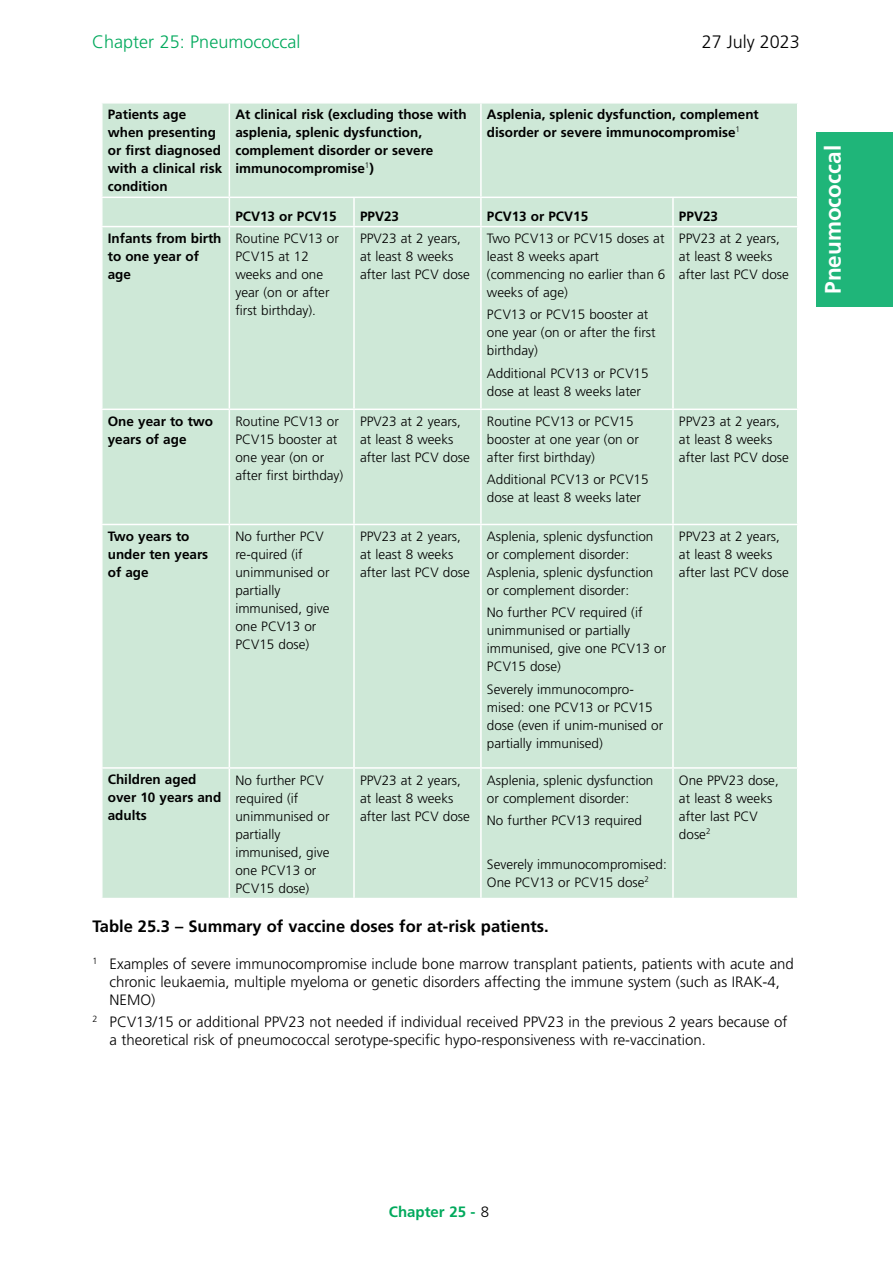
<style>
.page{position:relative;width:893px;height:1263px;background:#fff}
.page>*{position:absolute;margin:0;border:0;box-sizing:border-box;transform-origin:0 0}
.t1{font:700 22.5px "Frutiger";color:#fff}
.t2{font:300 18px "Frutiger";color:#00a95c}
.t3{font:300 18px "Frutiger";color:#000}
.Captions{font:700 16.5px "Frutiger";color:#000}
.Footnotes{font:300 15px/18px "Frutiger";color:#000}
.t4{font:700 15px "Frutiger";color:#00a95c}
.Table_text{font:300 13.5px/18px "Frutiger";color:#000}
.Table_text-2{font:700 13.5px/18px "Frutiger";color:#000}
.s1{font-weight:300;color:#000}
</style>
<div class="page">
<div style="left:816px;top:132px;width:77px;height:175px;background:#1fb579"></div>
<div style="left:103px;top:104px;width:694px;height:794px;background:#cee8d7"></div>
<hr style="left:229px;top:104px;width:1px;height:93px;background:#fff">
<hr style="left:480px;top:104px;width:2px;height:93px;background:#fff">
<hr style="left:101px;top:197px;width:128px;height:1px;background:#fff">
<hr style="left:229px;top:197px;width:125px;height:1px;background:#fff">
<svg style="left:229px;top:198px;width:1px;height:28px"></svg>
<hr style="left:354px;top:197px;width:127px;height:1px;background:#fff">
<hr style="left:353px;top:198px;width:2px;height:28px;background:#fff">
<hr style="left:481px;top:197px;width:192px;height:1px;background:#fff">
<hr style="left:480px;top:198px;width:2px;height:28px;background:#fff">
<hr style="left:673px;top:197px;width:125px;height:1px;background:#fff">
<hr style="left:672px;top:198px;width:2px;height:28px;background:#fff">
<hr style="left:101px;top:226px;width:128px;height:1px;background:#fff">
<hr style="left:229px;top:226px;width:125px;height:1px;background:#fff">
<hr style="left:229px;top:227px;width:1px;height:182px;background:#fff">
<hr style="left:354px;top:226px;width:127px;height:1px;background:#fff">
<hr style="left:353px;top:227px;width:2px;height:182px;background:#fff">
<hr style="left:481px;top:226px;width:192px;height:1px;background:#fff">
<hr style="left:480px;top:227px;width:2px;height:182px;background:#fff">
<hr style="left:673px;top:226px;width:125px;height:1px;background:#fff">
<hr style="left:672px;top:227px;width:2px;height:182px;background:#fff">
<hr style="left:101px;top:409px;width:128px;height:1px;background:#fff">
<hr style="left:229px;top:409px;width:125px;height:1px;background:#fff">
<hr style="left:229px;top:410px;width:1px;height:114px;background:#fff">
<hr style="left:354px;top:409px;width:127px;height:1px;background:#fff">
<hr style="left:353px;top:410px;width:2px;height:114px;background:#fff">
<hr style="left:481px;top:409px;width:192px;height:1px;background:#fff">
<hr style="left:480px;top:410px;width:2px;height:114px;background:#fff">
<hr style="left:673px;top:409px;width:125px;height:1px;background:#fff">
<hr style="left:672px;top:410px;width:2px;height:114px;background:#fff">
<hr style="left:101px;top:524px;width:128px;height:1px;background:#fff">
<hr style="left:229px;top:524px;width:125px;height:1px;background:#fff">
<hr style="left:229px;top:525px;width:1px;height:242px;background:#fff">
<hr style="left:354px;top:524px;width:127px;height:1px;background:#fff">
<hr style="left:353px;top:525px;width:2px;height:242px;background:#fff">
<hr style="left:481px;top:524px;width:192px;height:1px;background:#fff">
<hr style="left:480px;top:525px;width:2px;height:242px;background:#fff">
<hr style="left:673px;top:524px;width:125px;height:1px;background:#fff">
<hr style="left:672px;top:525px;width:2px;height:242px;background:#fff">
<hr style="left:101px;top:767px;width:128px;height:2px;background:#fff">
<hr style="left:229px;top:767px;width:125px;height:2px;background:#fff">
<hr style="left:229px;top:769px;width:1px;height:129px;background:#fff">
<hr style="left:354px;top:767px;width:127px;height:2px;background:#fff">
<hr style="left:353px;top:769px;width:2px;height:129px;background:#fff">
<hr style="left:481px;top:767px;width:192px;height:2px;background:#fff">
<hr style="left:480px;top:769px;width:2px;height:129px;background:#fff">
<hr style="left:673px;top:767px;width:125px;height:2px;background:#fff">
<hr style="left:672px;top:769px;width:2px;height:129px;background:#fff">
<h2 class="t2" style="left:92px;top:32px;width:210px">Chapter 25: Pneumococcal</h2>
<h2 class="t3" style="left:702px;top:32px;width:100px">27 July 2023</h2>
<p class="Table_text-2" style="left:108px;top:105px;width:116px">Patients age when presenting or first diagnosed with a clinical risk condition</p>
<p class="Table_text-2" style="left:235px;top:105px;width:233px">At clinical risk (excluding those with asplenia, splenic dysfunction, complement disorder or severe immunocompromise<sup>1</sup>)</p>
<p class="Table_text-2" style="left:487px;top:105px;width:273px">Asplenia, splenic dysfunction, complement disorder or severe immunocompromise<sup>1</sup></p>
<p class="Table_text-2" style="left:235px;top:207px;width:103px">PCV13 or PCV15</p>
<p class="Table_text-2" style="left:360px;top:207px;width:41px">PPV23</p>
<p class="Table_text-2" style="left:487px;top:207px;width:103px">PCV13 or PCV15</p>
<p class="Table_text-2" style="left:679px;top:207px;width:41px">PPV23</p>
<p class="Table_text-2" style="left:108px;top:229px;width:115px">Infants from birth to one year of age</p>
<p class="Table_text" style="left:235px;top:229px;width:105px">Routine PCV13 or<br>PCV15 at 12 weeks and one year (on or after first birthday).</p>
<p class="Table_text" style="left:360px;top:229px;width:111px">PPV23 at 2 years, at least 8 weeks after last PCV dose</p>
<p class="Table_text" style="left:487px;top:229px;width:180px">Two PCV13 or PCV15 doses at least 8 weeks apart (commencing no earlier than 6 weeks of age)</p>
<p class="Table_text" style="left:679px;top:229px;width:111px">PPV23 at 2 years, at least 8 weeks after last PCV dose</p>
<p class="Table_text" style="left:487px;top:306px;width:170px">PCV13 or PCV15 booster at one year (on or after the first birthday)</p>
<p class="Table_text" style="left:487px;top:364px;width:163px">Additional PCV13 or PCV15 dose at least 8 weeks later</p>
<p class="Table_text-2" style="left:108px;top:412px;width:107px">One year to two years of age</p>
<p class="Table_text" style="left:235px;top:412px;width:109px">Routine PCV13 or<br>PCV15 booster at one year (on or after first birthday)</p>
<p class="Table_text" style="left:360px;top:412px;width:111px">PPV23 at 2 years, at least 8 weeks after last PCV dose</p>
<p class="Table_text" style="left:487px;top:412px;width:153px">Routine PCV13 or PCV15 booster at one year (on or after first birthday)</p>
<p class="Table_text" style="left:487px;top:470px;width:163px">Additional PCV13 or PCV15 dose at least 8 weeks later</p>
<p class="Table_text-2" style="left:108px;top:527px;width:102px">Two years to under ten years of age</p>
<p class="Table_text" style="left:235px;top:527px;width:96px">No further PCV re-quired (if unimmunised or partially immunised, give one PCV13 or<br>PCV15 dose)</p>
<p class="Table_text" style="left:360px;top:527px;width:111px">PPV23 at 2 years, at least 8 weeks after last PCV dose</p>
<p class="Table_text" style="left:487px;top:527px;width:168px">Asplenia, splenic dysfunction or complement disorder:<br>Asplenia, splenic dysfunction or complement disorder:</p>
<p class="Table_text" style="left:487px;top:604px;width:181px">No further PCV required (if unimmunised or partially immunised, give one PCV13 or<br>PCV15 dose)</p>
<p class="Table_text" style="left:487px;top:680px;width:178px">Severely immunocompro&shy;mised: one PCV13 or PCV15 dose (even if unim-munised or partially immunised)</p>
<p class="Table_text-2" style="left:108px;top:771px;width:115px">Children aged over 10 years and adults</p>
<p class="Table_text" style="left:235px;top:771px;width:96px">No further PCV required (if unimmunised or partially immunised, give one PCV13 or<br>PCV15 dose)</p>
<p class="Table_text" style="left:360px;top:771px;width:111px">PPV23 at 2 years, at least 8 weeks after last PCV dose</p>
<p class="Table_text" style="left:487px;top:771px;width:168px">Asplenia, splenic dysfunction or complement disorder:</p>
<p class="Table_text" style="left:487px;top:811px;width:157px">No further PCV13 required</p>
<p class="Table_text" style="left:487px;top:855px;width:181px">Severely immunocompromised:<br>One PCV13 or PCV15 dose<sup>2</sup></p>
<p class="Table_text" style="left:679px;top:412px;width:111px">PPV23 at 2 years, at least 8 weeks after last PCV dose</p>
<p class="Table_text" style="left:679px;top:527px;width:111px">PPV23 at 2 years, at least 8 weeks after last PCV dose</p>
<p class="Table_text" style="left:679px;top:771px;width:101px">One PPV23 dose, at least 8 weeks after last PCV dose<sup>2</sup></p>
<p class="Captions" style="left:93px;top:917px;width:458px">Table 25.3 – Summary of vaccine doses for at-risk patients.</p>
<p class="Footnotes" style="left:110px;top:955px;width:686px;text-indent:-17px"><sup>1</sup> Examples of severe immunocompromise include bone marrow transplant patients, patients with acute and chronic leukaemia, multiple myeloma or genetic disorders affecting the immune system (such as IRAK-4,<br>NEMO)</p>
<p class="Footnotes" style="left:110px;top:1013px;width:680px;text-indent:-17px"><sup>2</sup> PCV13/15 or additional PPV23 not needed if individual received PPV23 in the previous 2 years because of a theoretical risk of pneumococcal serotype-specific hypo-responsiveness with re-vaccination.</p>
<h1 class="t1" style="left:820px;top:294px;width:150px;rotate:-90deg">Pneumococcal</h1>
<p class="t4" style="left:389px;top:1203px;width:102px">Chapter 25 - <span class="s1">8</span></p>
</div>
